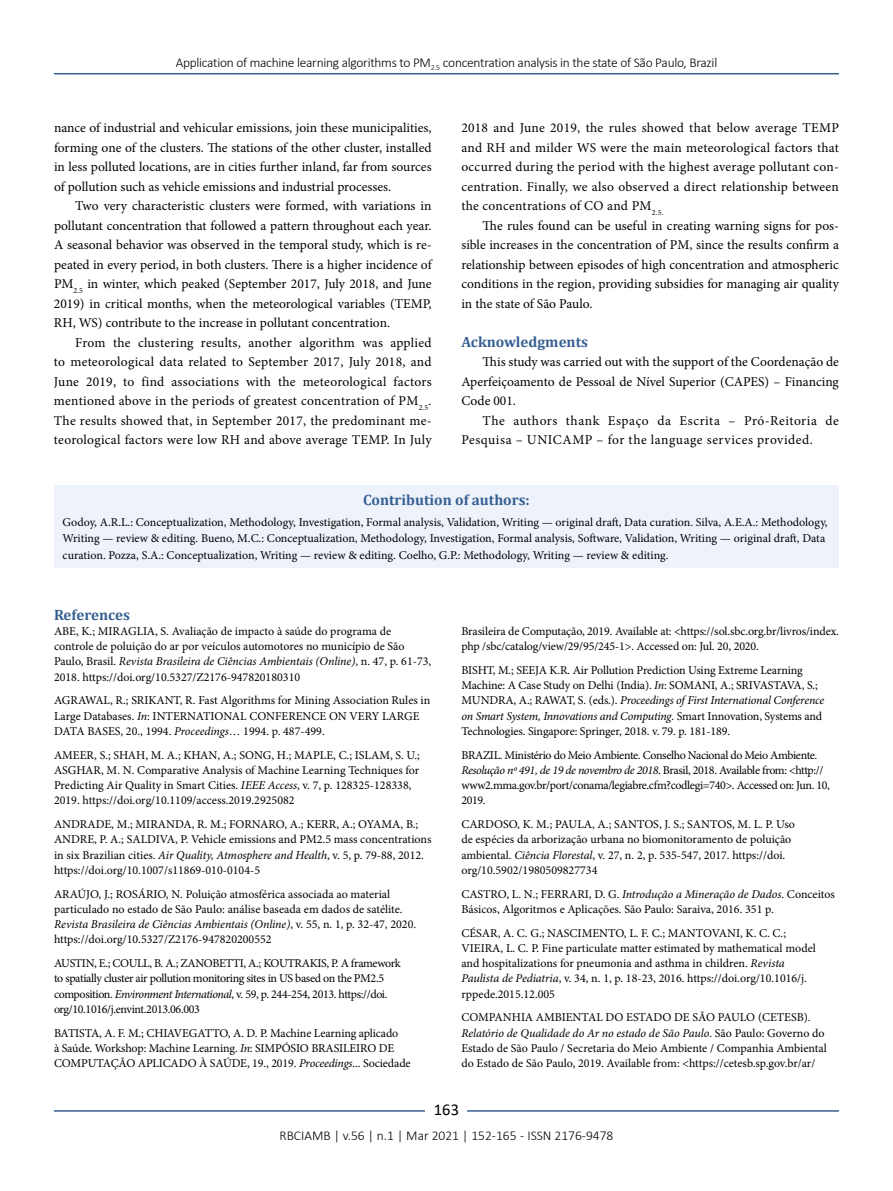
<style>
.page{position:relative;width:893px;height:1191px;background:#fff}
.page>*{position:absolute;margin:0;border:0;box-sizing:border-box;transform-origin:0 0}
.t1{font:16.5px "Calibri";color:#000}
.t2{font:700 15px "Cambria";color:#365f92}
.t3{font:13.5px/19.5px "Minion Pro";letter-spacing:.005em;color:#000;text-align:justify}
.t4{font:300 13.5px "Calibri";letter-spacing:-.02em;color:#000}
.t5{font:13.5px/19.5px "Minion Pro";letter-spacing:.04em;color:#000}
.t6{font:300 13.5px "Calibri";color:#000}
.t7{font:12px/15.3px "Minion Pro";letter-spacing:-.005em;color:#000}
.t8{font:12px/15.3px "Minion Pro";letter-spacing:-.03em;color:#000}
.s1{font-style:italic}
</style>
<div class="page">
<hr style="left:54px;top:73px;width:785px;height:1px;background:#365f92">
<hr style="left:54px;top:1110px;width:785px;height:1px;background:#365f92">
<div style="left:426px;top:1096px;width:41px;height:26px;background:#fff"></div>
<div style="left:54px;top:485px;width:785px;height:82px;background:#eef2fb"></div>
<p class="t4" style="left:176px;top:54px;width:543px">Application of machine learning algorithms to PM<sub>2.5</sub> concentration analysis in the state of São Paulo, Brazil</p>
<p class="t3" style="left:54px;top:118px;width:379px">nance of industrial and vehicular emissions, join these municipalities, forming one of the clusters. The stations of the other cluster, installed in less polluted locations, are in cities further inland, far from sources of pollution such as vehicle emissions and industrial processes.</p>
<p class="t3" style="left:54px;top:196px;width:379px;text-indent:21px">Two very characteristic clusters were formed, with variations in pollutant concentration that followed a pattern throughout each year.<br>A seasonal behavior was observed in the temporal study, which is re&shy;peated in every period, in both clusters. There is a higher incidence of PM<sub>2.5</sub> in winter, which peaked (September 2017, July 2018, and June 2019) in critical months, when the meteorological variables (TEMP, RH, WS) contribute to the increase in pollutant concentration.</p>
<p class="t3" style="left:54px;top:332px;width:379px;text-indent:21px">From the clustering results, another algorithm was applied to meteorological data related to September 2017, July 2018, and June 2019, to find associations with the meteorological factors mentioned above in the periods of greatest concentration of PM<sub>2.5</sub>.<br>The results showed that, in September 2017, the predominant me&shy;teorological factors were low RH and above average TEMP. In July</p>
<p class="t3" style="left:461px;top:118px;width:379px">2018 and June 2019, the rules showed that below average TEMP and RH and milder WS were the main meteorological factors that occurred during the period with the highest average pollutant con&shy;centration. Finally, we also observed a direct relationship between the concentrations of CO and PM<sub>2.5.</sub></p>
<p class="t3" style="left:461px;top:216px;width:379px;text-indent:21px">The rules found can be useful in creating warning signs for pos&shy;sible increases in the concentration of PM, since the results confirm a relationship between episodes of high concentration and atmospheric conditions in the region, providing subsidies for managing air quality in the state of São Paulo.</p>
<p class="t2" style="left:461px;top:331px;width:128px">Acknowledgments</p>
<p class="t3" style="left:461px;top:352px;width:379px;text-indent:21px">This study was carried out with the support of the Coordenação de Aperfeiçoamento de Pessoal de Nível Superior (CAPES) – Financing Code 001.</p>
<p class="t5" style="left:461px;top:410px;width:379px;text-indent:21px">The authors thank Espaço da Escrita – Pró-Reitoria de<br>Pesquisa – UNICAMP – for the language services provided.</p>
<p class="t2" style="left:363px;top:489px;width:168px">Contribution of authors:</p>
<p class="t7" style="left:63px;top:514px;width:767px;line-height:16.5px">Godoy, A.R.L.: Conceptualization, Methodology, Investigation, Formal analysis, Validation, Writing — original draft, Data curation. Silva, A.E.A.: Methodology,<br>Writing — review &amp; editing. Bueno, M.C.: Conceptualization, Methodology, Investigation, Formal analysis, Software, Validation, Writing — original draft, Data curation. Pozza, S.A.: Conceptualization, Writing — review &amp; editing. Coelho, G.P.: Methodology, Writing — review &amp; editing.</p>
<p class="t2" style="left:54px;top:604px;width:77px">References</p>
<p class="t7" style="left:54px;top:623px;width:379px">ABE, K.; MIRAGLIA, S. Avaliação de impacto à saúde do programa de controle de poluição do ar por veículos automotores no município de São Paulo, Brasil. <span class="s1">Revista Brasileira de Ciências Ambientais (Online)</span>, n. 47, p. 61-73, 2018. https://doi.org/10.5327/Z2176-947820180310</p>
<p class="t7" style="left:54px;top:693px;width:378px">AGRAWAL, R.; SRIKANT, R. Fast Algorithms for Mining Association Rules in<br>Large Databases. <span class="s1">In</span>: INTERNATIONAL CONFERENCE ON VERY LARGE<br>DATA BASES, 20., 1994. <span class="s1">Proceedings</span>… 1994. p. 487-499.</p>
<p class="t7" style="left:54px;top:747px;width:368px">AMEER, S.; SHAH, M. A.; KHAN, A.; SONG, H.; MAPLE, C.; ISLAM, S. U.; ASGHAR, M. N. Comparative Analysis of Machine Learning Techniques for Predicting Air Quality in Smart Cities. <span class="s1">IEEE Access</span>, v. 7, p. 128325-128338, 2019. https://doi.org/10.1109/access.2019.2925082</p>
<p class="t7" style="left:54px;top:816px;width:379px">ANDRADE, M.; MIRANDA, R. M.; FORNARO, A.; KERR, A.; OYAMA, B.; ANDRE, P. A.; SALDIVA, P. Vehicle emissions and PM2.5 mass concentrations in six Brazilian cities. <span class="s1">Air Quality, Atmosphere and Health</span>, v. 5, p. 79-88, 2012. https://doi.org/10.1007/s11869-010-0104-5</p>
<p class="t7" style="left:54px;top:886px;width:364px">ARAÚJO, J.; ROSÁRIO, N. Poluição atmosférica associada ao material particulado no estado de São Paulo: análise baseada em dados de satélite.<br><span class="s1">Revista Brasileira de Ciências Ambientais (Online)</span>, v. 55, n. 1, p. 32-47, 2020. https://doi.org/10.5327/Z2176-947820200552</p>
<p class="t8" style="left:54px;top:955px;width:348px">AUSTIN, E.; COULL, B. A.; ZANOBETTI, A.; KOUTRAKIS, P. A framework to spatially cluster air pollution monitoring sites in US based on the PM2.5 composition. <span class="s1">Environment International</span>, v. 59, p. 244-254, 2013. https://doi. org/10.1016/j.envint.2013.06.003</p>
<p class="t7" style="left:54px;top:1025px;width:358px">BATISTA, A. F. M.; CHIAVEGATTO, A. D. P. Machine Learning aplicado<br>à Saúde. Workshop: Machine Learning. <span class="s1">In</span>: SIMPÓSIO BRASILEIRO DE<br>COMPUTAÇÃO APLICADO À SAÚDE, 19., 2019. <span class="s1">Proceedings</span>... Sociedade</p>
<p class="t7" style="left:461px;top:623px;width:379px">Brasileira de Computação, 2019. Available at: &lt;https://sol.sbc.org.br/livros/index. php /sbc/catalog/view/29/95/245-1&gt;. Accessed on: Jul. 20, 2020.</p>
<p class="t7" style="left:461px;top:662px;width:364px">BISHT, M.; SEEJA K.R. Air Pollution Prediction Using Extreme Learning Machine: A Case Study on Delhi (India). <span class="s1">In</span>: SOMANI, A.; SRIVASTAVA, S.; MUNDRA, A.; RAWAT, S. (eds.). <span class="s1">Proceedings of First International Conference on Smart System, Innovations and Computing</span>. Smart Innovation, Systems and Technologies. Singapore: Springer, 2018. v. 79. p. 181-189.</p>
<p class="t8" style="left:461px;top:747px;width:370px">BRAZIL. Ministério do Meio Ambiente. Conselho Nacional do Meio Ambiente.<br><span class="s1">Resolução nº 491, de 19 de novembro de 2018</span>. Brasil, 2018. Available from: &lt;http:// www2.mma.gov.br/port/conama/legiabre.cfm?codlegi=740&gt;. Accessed on: Jun. 10, 2019.</p>
<p class="t7" style="left:461px;top:816px;width:335px">CARDOSO, K. M.; PAULA, A.; SANTOS, J. S.; SANTOS, M. L. P. Uso de espécies da arborização urbana no biomonitoramento de poluição ambiental. <span class="s1">Ciência Florestal</span>, v. 27, n. 2, p. 535-547, 2017. https://doi. org/10.5902/1980509827734</p>
<p class="t7" style="left:461px;top:886px;width:375px">CASTRO, L. N.; FERRARI, D. G. <span class="s1">Introdução a Mineração de Dados</span>. Conceitos<br>Básicos, Algoritmos e Aplicações. São Paulo: Saraiva, 2016. 351 p.</p>
<p class="t7" style="left:461px;top:925px;width:356px">CÉSAR, A. C. G.; NASCIMENTO, L. F. C.; MANTOVANI, K. C. C.; VIEIRA, L. C. P. Fine particulate matter estimated by mathematical model and hospitalizations for pneumonia and asthma in children. <span class="s1">Revista Paulista de Pediatria</span>, v. 34, n. 1, p. 18-23, 2016. https://doi.org/10.1016/j. rppede.2015.12.005</p>
<p class="t7" style="left:461px;top:1010px;width:367px">COMPANHIA AMBIENTAL DO ESTADO DE SÃO PAULO (CETESB).<br><span class="s1">Relatório de Qualidade do Ar no estado de São Paulo</span>. São Paulo: Governo do Estado de São Paulo / Secretaria do Meio Ambiente / Companhia Ambiental do Estado de São Paulo, 2019. Available from: &lt;https://cetesb.sp.gov.br/ar/</p>
<h1 class="t1" style="left:434px;top:1098px;width:27px">163</h1>
<p class="t6" style="left:280px;top:1126px;width:335px">RBCIAMB | v.56 | n.1 | Mar 2021 | 152-165 - ISSN 2176-9478</p>
</div>
